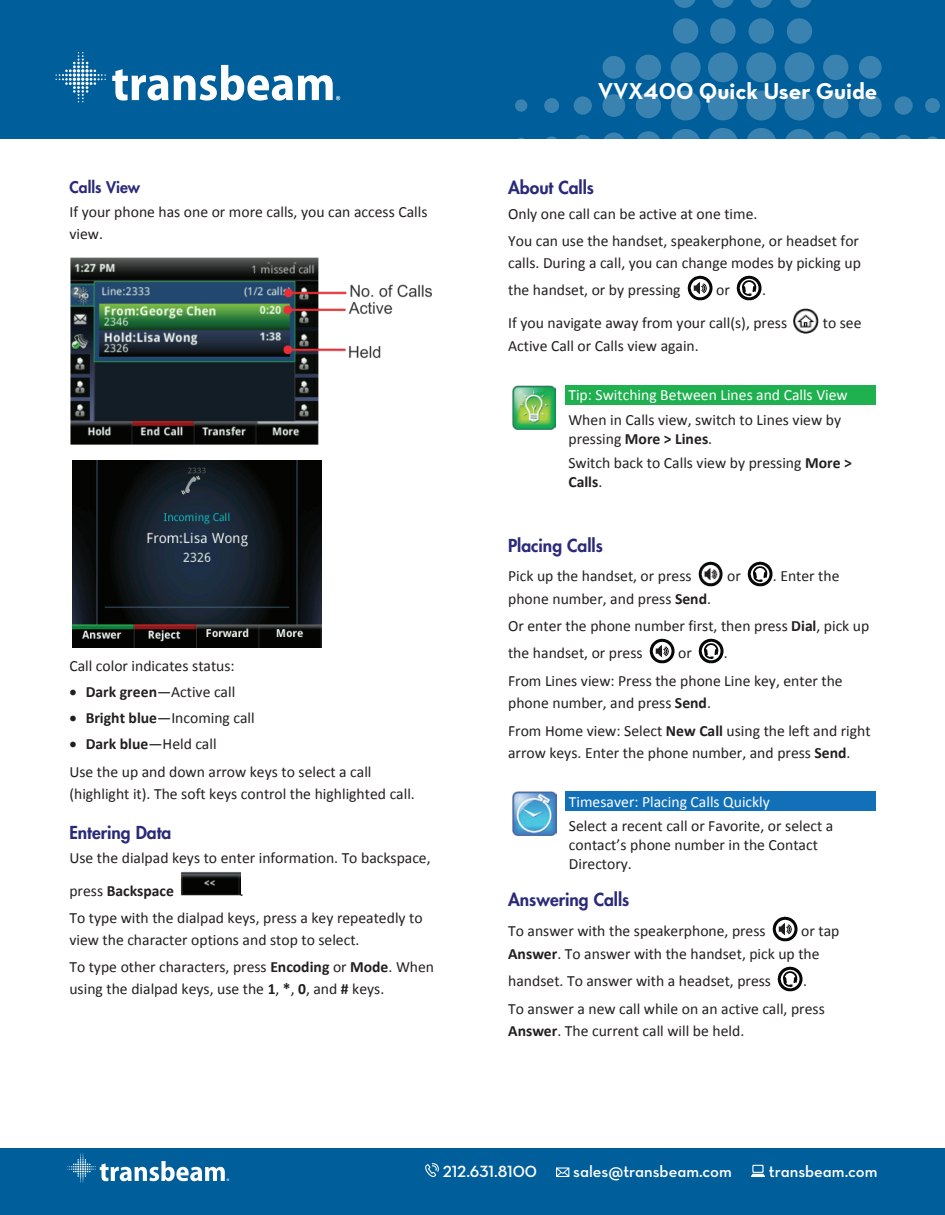
<style>
.page{position:relative;width:945px;height:1215px;background:#fff}
.page>*{position:absolute;margin:0;border:0;box-sizing:border-box;transform-origin:0 0}
.t1{font:23.4px "Neutra Text Bold Alt";color:#fff}
.t2{font:800 17.4px "Futura";color:#2a2a79}
.t3{font:16.5px "Neutra Text Demi Alt";color:#fff}
.t4{font:15.6px/27.2px "Calibri";color:#231f20}
.t5{font:15.6px "Calibri";color:#fff}
.t6{font:800 15.6px "Futura";color:#2a2a79}
.s1{font-weight:700}
</style>
<div class="page">
<div style="left:0;top:0;width:945px;height:139px;background:#005f9b"></div>
<div style="left:0;top:1148px;width:945px;height:67px;background:#005f9b"></div>
<svg style="left:425px;top:1163px;width:14px;height:14px"></svg>
<svg style="left:556px;top:1167px;width:13px;height:10px"></svg>
<svg style="left:751px;top:1165px;width:14px;height:12px"></svg>
<svg style="left:68px;top:1154px;width:161px;height:28px"></svg>
<svg style="left:750px;top:0;width:22px;height:8px"></svg>
<div style="left:749px;top:18px;width:25px;height:26px;background:#3a83b1;border-radius:50%"></div>
<svg style="left:790px;top:0;width:22px;height:8px"></svg>
<div style="left:787px;top:18px;width:25px;height:26px;background:#3a83b1;border-radius:50%"></div>
<div style="left:746px;top:52px;width:30px;height:30px;background:#3a83b1;border-radius:50%"></div>
<div style="left:746px;top:91px;width:30px;height:29px;background:#3a83b1;border-radius:50%"></div>
<svg style="left:747px;top:128px;width:29px;height:11px"></svg>
<svg style="left:712px;top:0;width:22px;height:8px"></svg>
<div style="left:710px;top:18px;width:26px;height:26px;background:#3a83b1;border-radius:50%"></div>
<svg style="left:674px;top:0;width:22px;height:8px"></svg>
<div style="left:673px;top:18px;width:25px;height:26px;background:#3a83b1;border-radius:50%"></div>
<div style="left:708px;top:52px;width:30px;height:30px;background:#3a83b1;border-radius:50%"></div>
<div style="left:708px;top:91px;width:30px;height:29px;background:#3a83b1;border-radius:50%"></div>
<svg style="left:708px;top:128px;width:29px;height:11px"></svg>
<svg style="left:927px;top:136px;width:11px;height:3px"></svg>
<svg style="left:896px;top:135px;width:15px;height:4px"></svg>
<svg style="left:860px;top:133px;width:21px;height:6px"></svg>
<svg style="left:824px;top:131px;width:23px;height:8px"></svg>
<svg style="left:546px;top:136px;width:11px;height:3px"></svg>
<svg style="left:575px;top:135px;width:15px;height:4px"></svg>
<svg style="left:604px;top:133px;width:20px;height:6px"></svg>
<svg style="left:637px;top:131px;width:23px;height:8px"></svg>
<svg style="left:785px;top:129px;width:29px;height:10px"></svg>
<svg style="left:671px;top:129px;width:29px;height:10px"></svg>
<div style="left:925px;top:98px;width:15px;height:15px;background:#3a83b1;border-radius:50%"></div>
<svg style="left:894px;top:96px;width:19px;height:19px"></svg>
<div style="left:859px;top:94px;width:23px;height:23px;background:#3a83b1;border-radius:50%"></div>
<div style="left:823px;top:93px;width:25px;height:25px;background:#3a83b1;border-radius:50%"></div>
<svg style="left:515px;top:99px;width:12px;height:13px"></svg>
<div style="left:544px;top:98px;width:15px;height:15px;background:#3a83b1;border-radius:50%"></div>
<div style="left:574px;top:96px;width:18px;height:19px;background:#3a83b1;border-radius:50%"></div>
<div style="left:603px;top:94px;width:22px;height:23px;background:#3a83b1;border-radius:50%"></div>
<div style="left:859px;top:56px;width:23px;height:23px;background:#3a83b1;border-radius:50%"></div>
<div style="left:603px;top:56px;width:22px;height:23px;background:#3a83b1;border-radius:50%"></div>
<div style="left:636px;top:93px;width:25px;height:25px;background:#3a83b1;border-radius:50%"></div>
<div style="left:823px;top:55px;width:25px;height:25px;background:#3a83b1;border-radius:50%"></div>
<div style="left:636px;top:55px;width:25px;height:25px;background:#3a83b1;border-radius:50%"></div>
<div style="left:785px;top:91px;width:29px;height:29px;background:#3a83b1;border-radius:50%"></div>
<div style="left:785px;top:52px;width:29px;height:30px;background:#3a83b1;border-radius:50%"></div>
<div style="left:671px;top:91px;width:30px;height:29px;background:#3a83b1;border-radius:50%"></div>
<div style="left:671px;top:52px;width:30px;height:30px;background:#3a83b1;border-radius:50%"></div>
<svg style="left:56px;top:52px;width:50px;height:50px"></svg>
<svg style="left:112px;top:65px;width:228px;height:36px"></svg>
<hr style="left:565px;top:385px;width:3px;height:20px;background:#1fb04f">
<hr style="left:873px;top:385px;width:2px;height:20px;background:#1fb04f">
<div style="left:568px;top:385px;width:305px;height:20px;background:#1fb04f"></div>
<hr style="left:565px;top:792px;width:4px;height:19px;background:#1270b9">
<svg style="left:873px;top:792px;width:2px;height:19px"></svg>
<div style="left:569px;top:792px;width:304px;height:19px;background:#1270b9"></div>
<img style="left:70px;top:257px;width:362px;height:188px">
<img style="left:72px;top:460px;width:250px;height:187px">
<img style="left:181px;top:871px;width:59px;height:25px">
<img style="left:687px;top:276px;width:25px;height:25px">
<img style="left:737px;top:276px;width:25px;height:25px">
<img style="left:794px;top:309px;width:25px;height:25px">
<img style="left:513px;top:386px;width:43px;height:43px">
<img style="left:698px;top:562px;width:25px;height:25px">
<img style="left:748px;top:562px;width:25px;height:25px">
<img style="left:649px;top:639px;width:25px;height:25px">
<img style="left:699px;top:639px;width:25px;height:25px">
<img style="left:513px;top:792px;width:43px;height:43px">
<img style="left:772px;top:917px;width:25px;height:25px">
<img style="left:778px;top:967px;width:25px;height:25px">
<p class="t6" style="left:69px;top:177px;width:72px">Calls View</p>
<p class="t4" style="left:69px;top:201px;width:360px;line-height:22px">If your phone has one or more calls, you can access Calls view.</p>
<p class="t4" style="left:69px;top:652px;width:167px">Call color indicates status:</p>
<p class="t4" style="left:69px;top:678px;width:167px">• <span class="s1">Dark green</span>—Active call</p>
<p class="t4" style="left:69px;top:705px;width:187px">• <span class="s1">Bright blue</span>—Incoming call</p>
<p class="t4" style="left:69px;top:731px;width:304px">• <span class="s1">Dark blue</span>—Held call<br>Use the up and down arrow keys to select a call</p>
<p class="t4" style="left:69px;top:780px;width:347px">(highlight it). The soft keys control the highlighted call.</p>
<p class="t2" style="left:69px;top:821px;width:104px">Entering Data</p>
<p class="t4" style="left:69px;top:842px;width:363px;line-height:32.1px">Use the dialpad keys to enter information. To backspace, press <span class="s1">Backspace</span></p>
<p class="t4" style="left:69px;top:877px;width:355px;text-align:center">.<br>To type with the dialpad keys, press a key repeatedly to</p>
<p class="t4" style="left:69px;top:926px;width:366px">view the character options and stop to select.<br>To type other characters, press <span class="s1">Encoding</span> or <span class="s1">Mode</span>. When</p>
<p class="t4" style="left:69px;top:975px;width:316px">using the dialpad keys, use the <span class="s1">1</span>, <span class="s1">*</span>, <span class="s1">0</span>, and <span class="s1">#</span> keys.</p>
<h1 class="t1" style="left:598px;top:76px;width:281px">VVX400 Quick User Guide</h1>
<p class="t2" style="left:508px;top:177px;width:87px">About Calls</p>
<p class="t4" style="left:508px;top:200px;width:352px">Only one call can be active at one time.<br>You can use the handset, speakerphone, or headset for</p>
<p class="t4" style="left:508px;top:250px;width:354px">calls. During a call, you can change modes by picking up the handset, or by pressing</p>
<p class="t4" style="left:716px;top:276px;width:15px">or</p>
<p class="t4" style="left:508px;top:273px;width:281px;line-height:33.2px;text-indent:254px">.<br>If you navigate away from your call(s), press</p>
<p class="t4" style="left:823px;top:310px;width:40px">to see</p>
<p class="t4" style="left:508px;top:333px;width:192px">Active Call or Calls view again.</p>
<p class="t5" style="left:568px;top:385px;width:281px">Tip: Switching Between Lines and Calls View</p>
<p class="t4" style="left:568px;top:410px;width:274px;line-height:19px">When in Calls view, switch to Lines view by pressing <span class="s1">More &gt; Lines</span>.</p>
<p class="t4" style="left:568px;top:453px;width:285px;line-height:19.2px">Switch back to Calls view by pressing <span class="s1">More &gt;<br>Calls</span>.</p>
<p class="t2" style="left:508px;top:534px;width:96px">Placing Calls</p>
<p class="t4" style="left:508px;top:563px;width:185px">Pick up the handset, or press</p>
<p class="t4" style="left:727px;top:563px;width:15px">or</p>
<p class="t4" style="left:773px;top:563px;width:68px">. Enter the</p>
<p class="t4" style="left:508px;top:586px;width:363px">phone number, and press <span class="s1">Send</span>.<br>Or enter the phone number first, then press <span class="s1">Dial</span>, pick up the handset, or press</p>
<p class="t4" style="left:678px;top:640px;width:15px">or</p>
<p class="t4" style="left:508px;top:639px;width:336px;line-height:28.2px;text-indent:216px">.<br>From Lines view: Press the phone Line key, enter the</p>
<p class="t4" style="left:508px;top:690px;width:364px">phone number, and press <span class="s1">Send</span>.<br>From Home view: Select <span class="s1">New Call</span> using the left and right</p>
<p class="t4" style="left:508px;top:739px;width:344px">arrow keys. Enter the phone number, and press <span class="s1">Send</span>.</p>
<p class="t5" style="left:569px;top:792px;width:202px">Timesaver: Placing Calls Quickly</p>
<p class="t4" style="left:569px;top:816px;width:266px;line-height:19px">Select a recent call or Favorite, or select a contact’s phone number in the Contact<br>Directory.</p>
<p class="t2" style="left:508px;top:889px;width:123px">Answering Calls</p>
<p class="t4" style="left:508px;top:917px;width:259px">To answer with the speakerphone, press</p>
<p class="t4" style="left:508px;top:920px;width:333px;line-height:23px;text-indent:293px">or tap<br><span class="s1">Answer</span>. To answer with the handset, pick up the</p>
<p class="t4" style="left:508px;top:967px;width:264px">handset. To answer with a headset, press</p>
<p class="t4" style="left:508px;top:967px;width:318px;line-height:28.2px;text-indent:295px">.<br>To answer a new call while on an active call, press</p>
<p class="t4" style="left:508px;top:1017px;width:238px"><span class="s1">Answer</span>. The current call will be held.</p>
<p class="t3" style="left:443px;top:1161px;width:96px">212.631.8100</p>
<p class="t3" style="left:573px;top:1161px;width:160px">sales@transbeam.com</p>
<p class="t3" style="left:769px;top:1161px;width:110px">transbeam.com</p>
</div>
